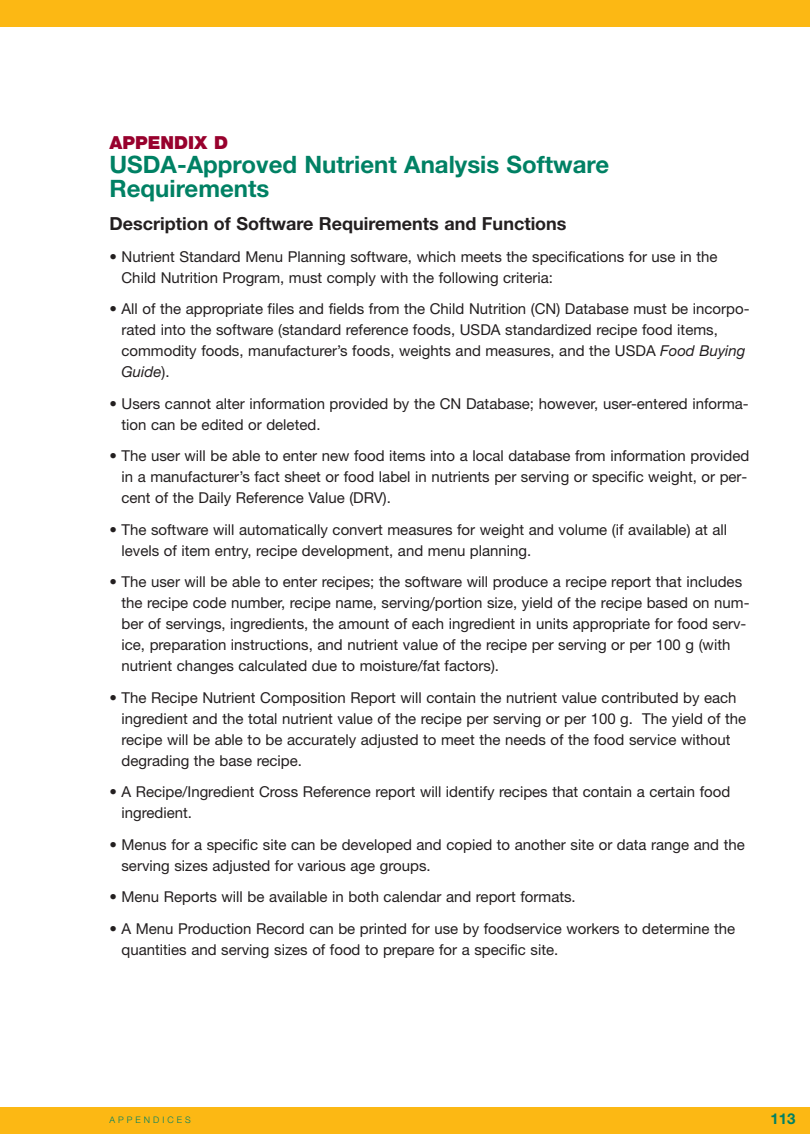
<style>
.page{position:relative;width:810px;height:1134px;background:#fff}
.page>*{position:absolute;margin:0;border:0;box-sizing:border-box;transform-origin:0 0}
.t1{font:700 24px/24px "Helvetica Neue";color:#008164}
.t2{font:700 18px "Helvetica Neue";color:#231f20}
.t3{font:900 18px "Helvetica Neue";color:#98012d}
.t4{font:15px/21px "Helvetica Neue";color:#231f20}
.t5{font:700 15px "Helvetica Neue";color:#008164}
.t6{font:300 9px "Helvetica Neue";letter-spacing:.335em;color:#008164}
.s1{font-style:italic}
</style>
<div class="page">
<div style="left:0;top:0;width:810px;height:27px;background:#fcb814"></div>
<div style="left:0;top:1107px;width:810px;height:27px;background:#fcb814"></div>
<p class="t3" style="left:110px;top:136px;width:120px">APPENDIX D</p>
<h1 class="t1" style="left:110px;top:155px;width:501px">USDA-Approved Nutrient Analysis Software<br>Requirements</h1>
<p class="t2" style="left:110px;top:217px;width:459px">Description of Software Requirements and Functions</p>
<p class="t4" style="left:122px;top:247px;width:597px;text-indent:-12px">• Nutrient Standard Menu Planning software, which meets the specifications for use in the<br>Child Nutrition Program, must comply with the following criteria:</p>
<p class="t4" style="left:122px;top:300px;width:630px;text-indent:-12px">• All of the appropriate files and fields from the Child Nutrition (CN) Database must be incorpo&shy;rated into the software (standard reference foods, USDA standardized recipe food items, commodity foods, manufacturer’s foods, weights and measures, and the USDA <span class="s1">Food Buying Guide</span>).</p>
<p class="t4" style="left:121px;top:394px;width:629px;text-indent:-12px">• Users cannot alter information provided by the CN Database; however, user-entered informa&shy;tion can be edited or deleted.</p>
<p class="t4" style="left:121px;top:447px;width:629px;text-indent:-12px">• The user will be able to enter new food items into a local database from information provided in a manufacturer’s fact sheet or food label in nutrients per serving or specific weight, or per&shy;cent of the Daily Reference Value (DRV).</p>
<p class="t4" style="left:121px;top:520px;width:607px;text-indent:-12px">• The software will automatically convert measures for weight and volume (if available) at all levels of item entry, recipe development, and menu planning.</p>
<p class="t4" style="left:121px;top:573px;width:630px;text-indent:-12px">• The user will be able to enter recipes; the software will produce a recipe report that includes the recipe code number, recipe name, serving/portion size, yield of the recipe based on num&shy;ber of servings, ingredients, the amount of each ingredient in units appropriate for food serv&shy;ice, preparation instructions, and nutrient value of the recipe per serving or per 100 g (with nutrient changes calculated due to moisture/fat factors).</p>
<p class="t4" style="left:121px;top:688px;width:626px;text-indent:-12px">• The Recipe Nutrient Composition Report will contain the nutrient value contributed by each ingredient and the total nutrient value of the recipe per serving or per 100 g. The yield of the recipe will be able to be accurately adjusted to meet the needs of the food service without degrading the base recipe.</p>
<p class="t4" style="left:121px;top:783px;width:610px;text-indent:-12px">• A Recipe/Ingredient Cross Reference report will identify recipes that contain a certain food ingredient.</p>
<p class="t4" style="left:121px;top:835px;width:625px;text-indent:-12px">• Menus for a specific site can be developed and copied to another site or data range and the serving sizes adjusted for various age groups.</p>
<p class="t4" style="left:109px;top:888px;width:468px">• Menu Reports will be available in both calendar and report formats.</p>
<p class="t4" style="left:121px;top:919px;width:615px;text-indent:-12px">• A Menu Production Record can be printed for use by foodservice workers to determine the quantities and serving sizes of food to prepare for a specific site.</p>
<p class="t6" style="left:110px;top:1117px;width:83px">APPENDICES</p>
<p class="t5" style="left:770px;top:1113px;width:27px">113</p>
</div>
